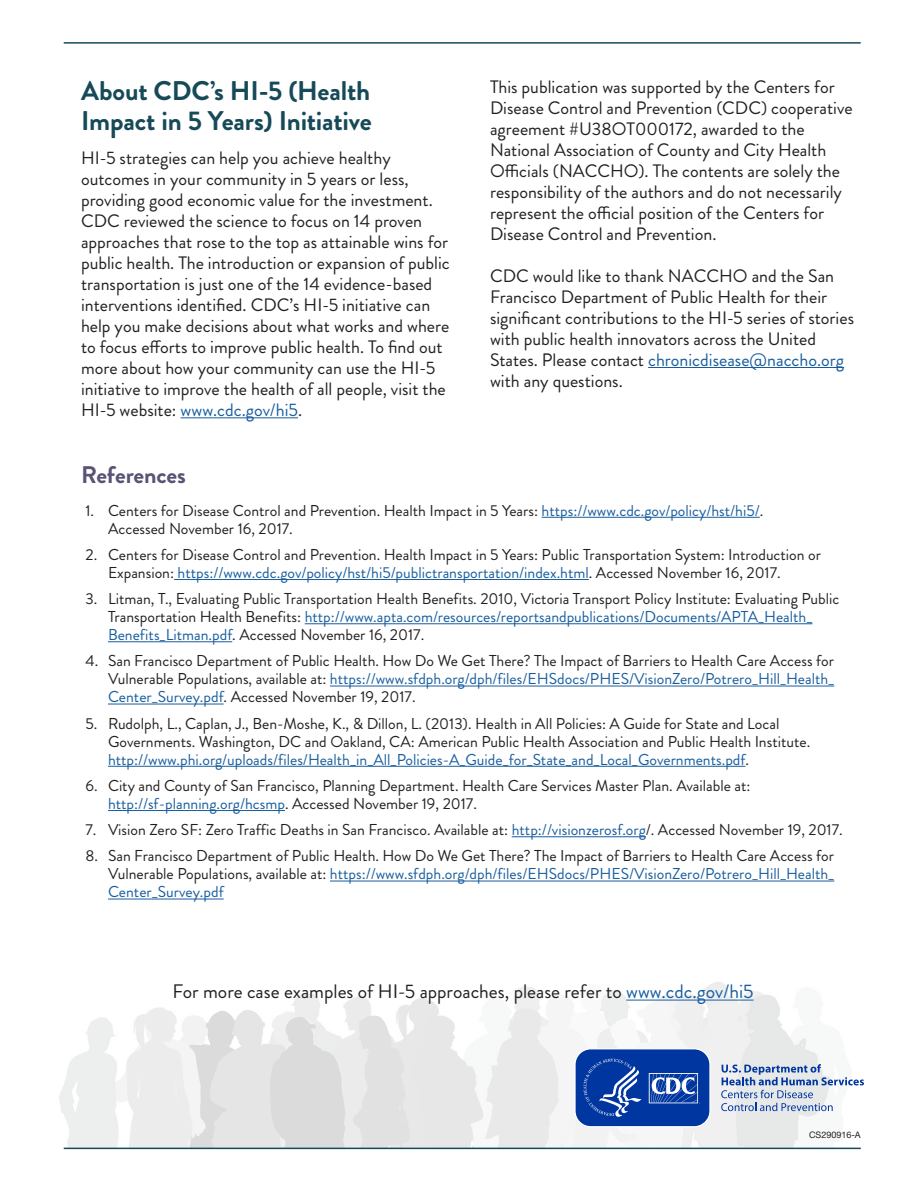
<style>
.page{position:relative;width:918px;height:1188px;background:#fff}
.page>*{position:absolute;margin:0;border:0;box-sizing:border-box;transform-origin:0 0}
.t1{font:700 27px/30px "Brandon Grotesque";letter-spacing:-.005em;color:#164a58}
.Ref{font:700 24px "Brandon Grotesque";letter-spacing:-.005em;color:#5b5276}
.B2{font:19.5px "Brandon Grotesque";color:#231f20}
.Body{font:18px/21px "Brandon Grotesque";color:#231f20}
.t2{font:15.75px/18px "Brandon Grotesque";color:#231f20}
.t3{font:9px "Helvetica Neue LT Std";color:#231f20}
.s1{color:#175d9e}
</style>
<div class="page">
<hr style="left:64px;top:42px;width:797px;height:2px;background:#164a58">
<hr style="left:181px;top:417px;width:117px;height:1px;background:#175d9e">
<hr style="left:648px;top:367px;width:196px;height:1px;background:#175d9e">
<img style="left:59px;top:982px;width:802px;height:166px">
<svg style="left:63px;top:1148px;width:798px;height:2px"></svg>
<hr style="left:542px;top:517px;width:218px;height:1px;background:#175d9e">
<hr style="left:174px;top:579px;width:415px;height:1px;background:#175d9e">
<hr style="left:305px;top:623px;width:508px;height:1px;background:#175d9e">
<hr style="left:108px;top:641px;width:124px;height:1px;background:#175d9e">
<hr style="left:330px;top:686px;width:504px;height:1px;background:#175d9e">
<hr style="left:108px;top:704px;width:116px;height:1px;background:#175d9e">
<hr style="left:108px;top:766px;width:637px;height:1px;background:#175d9e">
<hr style="left:108px;top:810px;width:177px;height:1px;background:#175d9e">
<hr style="left:512px;top:836px;width:134px;height:1px;background:#175d9e">
<hr style="left:330px;top:881px;width:504px;height:1px;background:#175d9e">
<hr style="left:108px;top:899px;width:116px;height:1px;background:#175d9e">
<hr style="left:626px;top:1000px;width:128px;height:1px;background:#175d9e">
<svg style="left:721px;top:1064px;width:143px;height:47px"></svg>
<svg style="left:574px;top:1047px;width:137px;height:81px;background:#2f5bb1"></svg>
<hr style="left:64px;top:1148px;width:797px;height:1px;background:#164a58">
<h2 class="t1" style="left:81px;top:76px;width:292px">About CDC’s HI-5 (Health<br>Impact in 5 Years) Initiative</h2>
<p class="Body" style="left:81px;top:148px;width:370px">HI-5 strategies can help you achieve healthy outcomes in your community in 5 years or less, providing good economic value for the investment.<br>CDC reviewed the science to focus on 14 proven approaches that rose to the top as attainable wins for public health. The introduction or expansion of public transportation is just one of the 14 evidence-based interventions identified. CDC’s HI-5 initiative can help you make decisions about what works and where to focus efforts to improve public health. To find out more about how your community can use the HI-5 initiative to improve the health of all people, visit the HI-5 website: <span class="s1">www.cdc.gov/hi5</span>.</p>
<p class="Body" style="left:490px;top:76px;width:364px">This publication was supported by the Centers for Disease Control and Prevention (CDC) cooperative agreement #U38OT000172, awarded to the National Association of County and City Health Officials (NACCHO). The contents are solely the responsibility of the authors and do not necessarily represent the official position of the Centers for Disease Control and Prevention.</p>
<p class="Body" style="left:490px;top:265px;width:366px">CDC would like to thank NACCHO and the San Francisco Department of Public Health for their significant contributions to the HI-5 series of stories with public health innovators across the United States. Please contact <span class="s1">chronicdisease@naccho.org </span>with any questions.</p>
<h2 class="Ref" style="left:81px;top:458px;width:107px">References</h2>
<p class="t2" style="left:108px;top:502px;width:657px;text-indent:-22px">1. Centers for Disease Control and Prevention. Health Impact in 5 Years: <span class="s1">https://www.cdc.gov/policy/hst/hi5/</span>.<br>Accessed November 16, 2017.</p>
<p class="t2" style="left:108px;top:546px;width:715px;text-indent:-22px">2. Centers for Disease Control and Prevention. Health Impact in 5 Years: Public Transportation System: Introduction or<br>Expansion: <span class="s1">https://www.cdc.gov/policy/hst/hi5/publictransportation/index.html</span>. Accessed November 16, 2017.</p>
<p class="t2" style="left:108px;top:590px;width:733px;text-indent:-22px">3. Litman, T., Evaluating Public Transportation Health Benefits. 2010, Victoria Transport Policy Institute: Evaluating Public<br>Transportation Health Benefits: <span class="s1">http://www.apta.com/resources/reportsandpublications/Documents/APTA_Health_<br>Benefits_Litman.pdf</span>. Accessed November 16, 2017.</p>
<p class="t2" style="left:108px;top:652px;width:728px;text-align:justify;text-indent:-22px">4. San Francisco Department of Public Health. How Do We Get There? The Impact of Barriers to Health Care Access for Vulnerable Populations, available at: <span class="s1">https://www.sfdph.org/dph/files/EHSdocs/PHES/VisionZero/Potrero_Hill_Health_ Center_Survey.pdf</span>. Accessed November 19, 2017.</p>
<p class="t2" style="left:108px;top:715px;width:704px;text-indent:-22px">5. Rudolph, L., Caplan, J., Ben-Moshe, K., &amp; Dillon, L. (2013). Health in All Policies: A Guide for State and Local<br>Governments. Washington, DC and Oakland, CA: American Public Health Association and Public Health Institute. <span class="s1">http://www.phi.org/uploads/files/Health_in_All_Policies-A_Guide_for_State_and_Local_Governments.pdf</span>.</p>
<p class="t2" style="left:108px;top:777px;width:644px;text-indent:-22px">6. City and County of San Francisco, Planning Department. Health Care Services Master Plan. Available at: <span class="s1">http://sf-planning.org/hcsmp</span>. Accessed November 19, 2017.</p>
<p class="t2" style="left:86px;top:821px;width:759px">7. Vision Zero SF: Zero Traffic Deaths in San Francisco. Available at: <span class="s1">http://visionzerosf.org</span>/. Accessed November 19, 2017.</p>
<p class="t2" style="left:108px;top:847px;width:728px;text-align:justify;text-indent:-22px">8. San Francisco Department of Public Health. How Do We Get There? The Impact of Barriers to Health Care Access for Vulnerable Populations, available at: <span class="s1">https://www.sfdph.org/dph/files/EHSdocs/PHES/VisionZero/Potrero_Hill_Health_ Center_Survey.pdf</span></p>
<p class="B2" style="left:172px;top:978px;width:583px">For more case examples of HI-5 approaches, please refer to <span class="s1">www.cdc.gov/hi5</span></p>
<p class="t3" style="left:809px;top:1130px;width:53px">CS290916-A</p>
</div>
